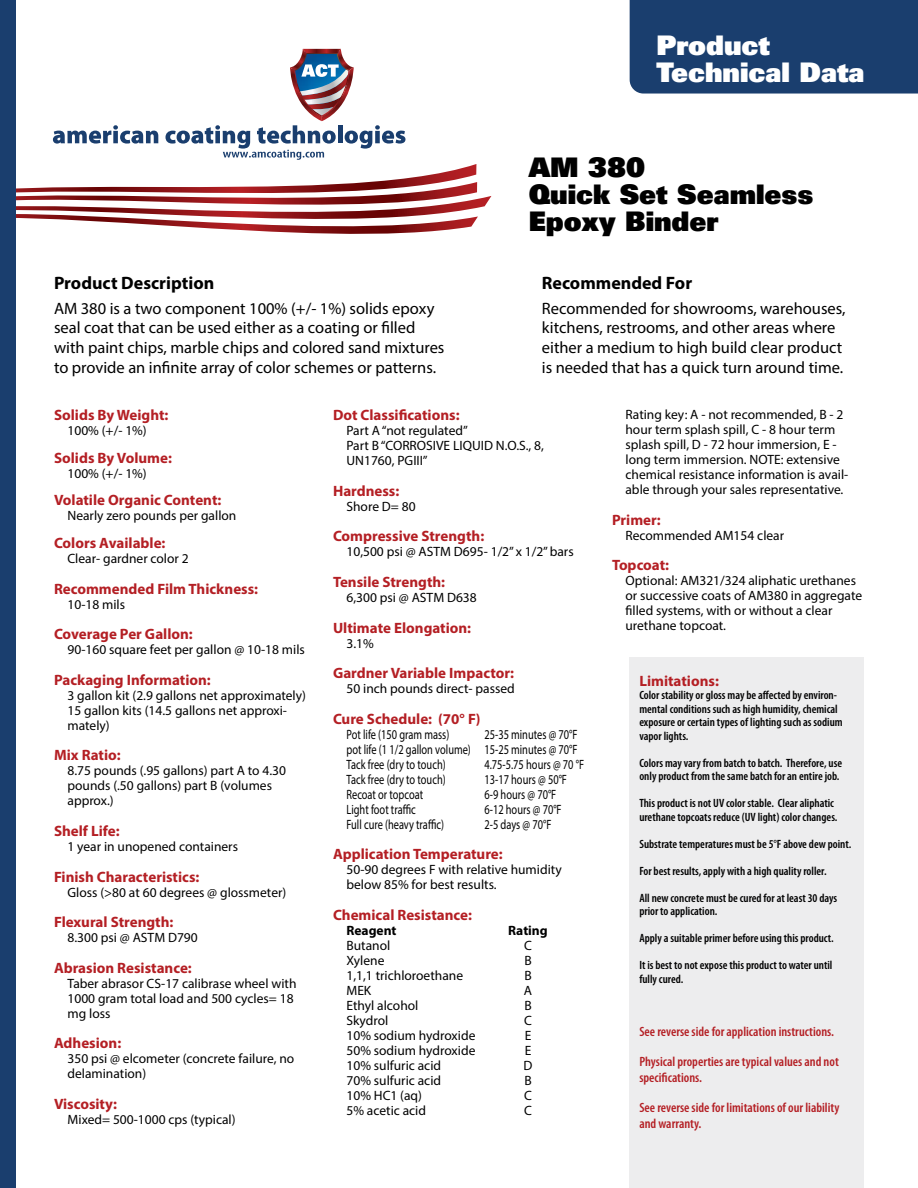
<style>
.page{position:relative;width:918px;height:1188px;background:#fff}
.page>*{position:absolute;margin:0;border:0;box-sizing:border-box;transform-origin:0 0}
.t1{font:900 27px/27px "Univers";color:#000}
.t2{font:900 27px/27px "Univers";color:#fff}
.t3{font:700 18px "Myriad Pro";color:#000}
.t4{font:16.5px/19.8px "Myriad Pro";color:#000}
.t5{font:700 15px "Myriad Pro";color:#b41f24}
.t6{font:13.5px/15px "Myriad Pro";color:#000}
.t7{font:13.5px/15px "Myriad Pro";color:#000;text-align:justify;scale:.77 1}
.t8{font:600 condensed 13.5px/16.2px "Myriad Pro";color:#b41f24}
.t9{font:700 13.5px "Myriad Pro";color:#000}
.t10{font:600 condensed 12px/13.5px "Myriad Pro";color:#000}
</style>
<div class="page">
<div style="left:630px;top:0;width:288px;height:94px;background:#1a3e6e"></div>
<svg style="left:16px;top:49px;width:475px;height:185px"></svg>
<div style="left:0;top:0;width:16px;height:1188px;background:#1a3e6e"></div>
<div style="left:630px;top:658px;width:234px;height:530px;background:#ededee"></div>
<h1 class="t2" style="left:657px;top:31px;width:209px">Product<br>Technical Data</h1>
<h2 class="t3" style="left:54px;top:271px;width:162px">Product Description</h2>
<p class="t4" style="left:54px;top:298px;width:392px">AM 380 is a two component 100% (+/- 1%) solids epoxy seal coat that can be used either as a coating or filled with paint chips, marble chips and colored sand mixtures to provide an infinite array of color schemes or patterns.</p>
<h1 class="t1" style="left:529px;top:153px;width:286px">AM 380<br>Quick Set Seamless<br>Epoxy Binder</h1>
<h2 class="t3" style="left:542px;top:271px;width:152px">Recommended For</h2>
<p class="t4" style="left:542px;top:298px;width:305px">Recommended for showrooms, warehouses, kitchens, restrooms, and other areas where either a medium to high build clear product is needed that has a quick turn around time.</p>
<p class="t5" style="left:54px;top:405px;width:116px">Solids By Weight:</p>
<p class="t6" style="left:68px;top:423px;width:81px">100% (+/- 1%)</p>
<p class="t5" style="left:54px;top:448px;width:120px">Solids By Volume:</p>
<p class="t6" style="left:68px;top:466px;width:81px">100% (+/- 1%)</p>
<p class="t5" style="left:54px;top:491px;width:169px">Volatile Organic Content:</p>
<p class="t6" style="left:68px;top:508px;width:170px">Nearly zero pounds per gallon</p>
<p class="t5" style="left:54px;top:533px;width:113px">Colors Available:</p>
<p class="t6" style="left:68px;top:551px;width:123px">Clear- gardner color 2</p>
<p class="t5" style="left:54px;top:579px;width:206px">Recommended Film Thickness:</p>
<p class="t6" style="left:68px;top:596px;width:59px">10-18 mils</p>
<p class="t5" style="left:54px;top:624px;width:140px">Coverage Per Gallon:</p>
<p class="t6" style="left:68px;top:642px;width:239px">90-160 square feet per gallon @ 10-18 mils</p>
<p class="t5" style="left:54px;top:670px;width:158px">Packaging Information:</p>
<p class="t6" style="left:68px;top:688px;width:240px">3 gallon kit (2.9 gallons net approximately)<br>15 gallon kits (14.5 gallons net approxi&shy;mately)</p>
<p class="t5" style="left:54px;top:746px;width:68px">Mix Ratio:</p>
<p class="t6" style="left:68px;top:763px;width:220px">8.75 pounds (.95 gallons) part A to 4.30 pounds (.50 gallons) part B (volumes approx.)</p>
<p class="t5" style="left:54px;top:821px;width:67px">Shelf Life:</p>
<p class="t6" style="left:68px;top:839px;width:172px">1 year in unopened containers</p>
<p class="t5" style="left:54px;top:867px;width:147px">Finish Characteristics:</p>
<p class="t6" style="left:68px;top:884px;width:220px">Gloss (&gt;80 at 60 degrees @ glossmeter)</p>
<p class="t5" style="left:54px;top:912px;width:121px">Flexural Strength:</p>
<p class="t6" style="left:68px;top:930px;width:132px">8.300 psi @ ASTM D790</p>
<p class="t5" style="left:54px;top:958px;width:139px">Abrasion Resistance:</p>
<p class="t6" style="left:68px;top:976px;width:231px">Taber abrasor CS-17 calibrase wheel with<br>1000 gram total load and 500 cycles= 18 mg loss</p>
<p class="t5" style="left:54px;top:1034px;width:69px">Adhesion:</p>
<p class="t6" style="left:68px;top:1051px;width:228px">350 psi @ elcometer (concrete failure, no delamination)</p>
<p class="t5" style="left:54px;top:1094px;width:65px">Viscosity:</p>
<p class="t6" style="left:68px;top:1112px;width:170px">Mixed= 500-1000 cps (typical)</p>
<p class="t5" style="left:333px;top:405px;width:128px">Dot Classifications:</p>
<p class="t6" style="left:346px;top:423px;width:199px">Part A “not regulated”<br>Part B “CORROSIVE LIQUID N.O.S., 8,<br>UN1760, PGIII”</p>
<p class="t5" style="left:333px;top:481px;width:68px">Hardness:</p>
<p class="t6" style="left:346px;top:499px;width:71px">Shore D= 80</p>
<p class="t5" style="left:333px;top:527px;width:153px">Compressive Strength:</p>
<p class="t6" style="left:346px;top:544px;width:229px">10,500 psi @ ASTM D695- 1/2” x 1/2” bars</p>
<p class="t5" style="left:333px;top:572px;width:114px">Tensile Strength:</p>
<p class="t6" style="left:346px;top:590px;width:132px">6,300 psi @ ASTM D638</p>
<p class="t5" style="left:333px;top:618px;width:140px">Ultimate Elongation:</p>
<p class="t6" style="left:346px;top:635px;width:29px">3.1%</p>
<p class="t5" style="left:333px;top:663px;width:183px">Gardner Variable Impactor:</p>
<p class="t6" style="left:346px;top:681px;width:170px">50 inch pounds direct- passed</p>
<p class="t5" style="left:333px;top:709px;width:149px">Cure Schedule: (70° F)</p>
<p class="t7" style="left:346px;top:727px;width:135px">Pot life (150 gram mass)</p>
<p class="t7" style="left:346px;top:727px;width:302px;text-indent:138px">25-35 minutes @ 70°F pot life (1 1/2 gallon volume) 15-25 minutes @ 70°F Tack free (dry to touch)</p>
<p class="t7" style="left:485px;top:757px;width:131px">4.75-5.75 hours @ 70 °F</p>
<p class="t7" style="left:346px;top:772px;width:130px">Tack free (dry to touch)</p>
<p class="t7" style="left:485px;top:772px;width:109px">13-17 hours @ 50°F</p>
<p class="t7" style="left:346px;top:787px;width:101px">Recoat or topcoat</p>
<p class="t7" style="left:485px;top:787px;width:95px">6-9 hours @ 70°F</p>
<p class="t7" style="left:346px;top:802px;width:92px">Light foot traffic</p>
<p class="t7" style="left:485px;top:802px;width:102px">6-12 hours @ 70°F</p>
<p class="t7" style="left:346px;top:817px;width:128px">Full cure (heavy traffic)</p>
<p class="t7" style="left:485px;top:817px;width:88px">2-5 days @ 70°F</p>
<p class="t5" style="left:333px;top:845px;width:171px">Application Temperature:</p>
<p class="t6" style="left:346px;top:862px;width:217px">50-90 degrees F with relative humidity below 85% for best results.</p>
<p class="t5" style="left:333px;top:905px;width:141px">Chemical Resistance:</p>
<p class="t9" style="left:346px;top:922px;width:52px">Reagent</p>
<p class="t9" style="left:508px;top:922px;width:41px">Rating</p>
<p class="t6" style="left:346px;top:938px;width:45px">Butanol</p>
<p class="t6" style="left:524px;top:938px;width:9px">C</p>
<p class="t6" style="left:346px;top:953px;width:40px">Xylene</p>
<p class="t6" style="left:524px;top:953px;width:9px">B</p>
<p class="t6" style="left:346px;top:968px;width:118px">1,1,1 trichloroethane</p>
<p class="t6" style="left:524px;top:968px;width:9px">B</p>
<p class="t6" style="left:346px;top:983px;width:26px">MEK</p>
<p class="t6" style="left:524px;top:983px;width:10px">A</p>
<p class="t6" style="left:346px;top:998px;width:73px">Ethyl alcohol</p>
<p class="t6" style="left:524px;top:998px;width:9px">B</p>
<p class="t6" style="left:346px;top:1013px;width:43px">Skydrol</p>
<p class="t6" style="left:524px;top:1013px;width:9px">C</p>
<p class="t6" style="left:346px;top:1028px;width:130px">10% sodium hydroxide</p>
<p class="t6" style="left:525px;top:1028px;width:8px">E</p>
<p class="t6" style="left:346px;top:1043px;width:130px">50% sodium hydroxide</p>
<p class="t6" style="left:525px;top:1043px;width:8px">E</p>
<p class="t6" style="left:346px;top:1058px;width:96px">10% sulfuric acid</p>
<p class="t6" style="left:523px;top:1058px;width:10px">D</p>
<p class="t6" style="left:346px;top:1073px;width:96px">70% sulfuric acid</p>
<p class="t6" style="left:524px;top:1073px;width:9px">B</p>
<p class="t6" style="left:346px;top:1088px;width:77px">10% HC1 (aq)</p>
<p class="t6" style="left:524px;top:1088px;width:9px">C</p>
<p class="t6" style="left:346px;top:1103px;width:81px">5% acetic acid</p>
<p class="t6" style="left:524px;top:1103px;width:9px">C</p>
<p class="t6" style="left:625px;top:407px;width:224px">Rating key: A - not recommended, B - 2 hour term splash spill, C - 8 hour term splash spill, D - 72 hour immersion, E - long term immersion. NOTE: extensive chemical resistance information is avail&shy;able through your sales representative.</p>
<p class="t5" style="left:612px;top:510px;width:50px">Primer:</p>
<p class="t6" style="left:626px;top:527px;width:160px">Recommended AM154 clear</p>
<p class="t5" style="left:612px;top:555px;width:59px">Topcoat:</p>
<p class="t6" style="left:626px;top:573px;width:238px">Optional: AM321/324 aliphatic urethanes or successive coats of AM380 in aggregate filled systems, with or without a clear urethane topcoat.</p>
<p class="t5" style="left:639px;top:671px;width:81px">Limitations:</p>
<p class="t10" style="left:639px;top:689px;width:205px">Color stability or gloss may be affected by environ&shy;mental conditions such as high humidity, chemical exposure or certain types of lighting such as sodium vapor lights.</p>
<p class="t10" style="left:639px;top:756px;width:204px">Colors may vary from batch to batch. Therefore, use only product from the same batch for an entire job.</p>
<p class="t10" style="left:639px;top:797px;width:200px">This product is not UV color stable. Clear aliphatic urethane topcoats reduce (UV light) color changes.</p>
<p class="t10" style="left:639px;top:837px;width:213px">Substrate temperatures must be 5°F above dew point.</p>
<p class="t10" style="left:639px;top:864px;width:189px">For best results, apply with a high quality roller.</p>
<p class="t10" style="left:639px;top:891px;width:199px">All new concrete must be cured for at least 30 days prior to application.</p>
<p class="t10" style="left:639px;top:932px;width:196px">Apply a suitable primer before using this product.</p>
<p class="t10" style="left:639px;top:959px;width:195px">It is best to not expose this product to water until fully cured.</p>
<p class="t8" style="left:639px;top:1024px;width:196px">See reverse side for application instructions.</p>
<p class="t8" style="left:639px;top:1054px;width:201px">Physical properties are typical values and not specifications.</p>
<p class="t8" style="left:639px;top:1100px;width:202px">See reverse side for limitations of our liability and warranty.</p>
</div>
